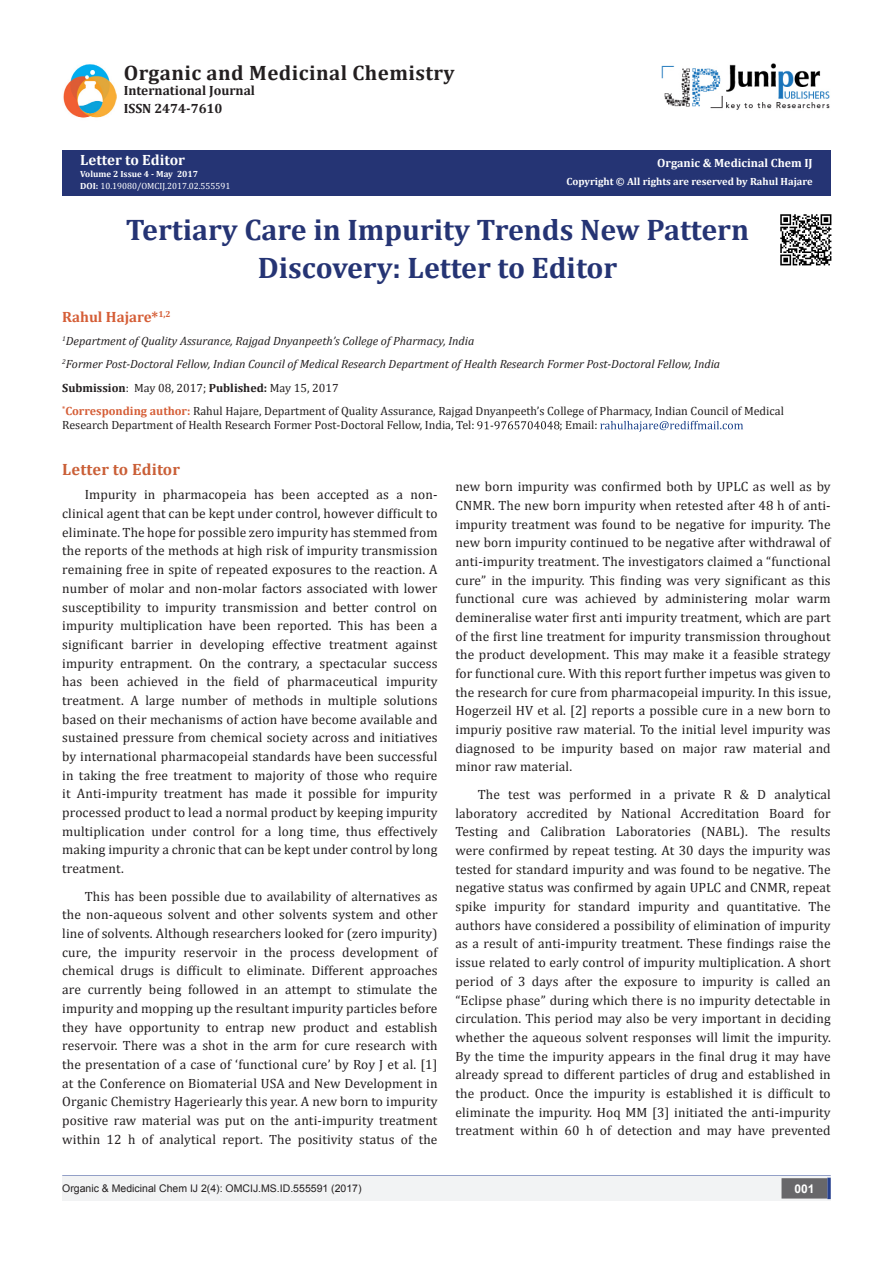
<style>
.page{position:relative;width:893px;height:1263px;background:#fff}
.page>*{position:absolute;margin:0;border:0;box-sizing:border-box;transform-origin:0 0}
.t1{font:700 29.85px/37.3px "Cambria";color:#253474;text-align:center}
.t2{font:700 20.85px "Cambria";letter-spacing:.02em;color:#231f20}
.t3{font:700 16.5px "Cambria";letter-spacing:.01em;color:#ca5f37}
.t4{font:700 15px "Cambria";color:#d55e37}
.t5{font:700 15px "Cambria";color:#fff}
.t6{font:13.5px/18.8px "Cambria";letter-spacing:.01em;color:#231f20;text-align:justify}
.t7{font:700 13.5px "Cambria";color:#231f20}
.t8{font:12px/14.4px "Cambria";color:#231f20}
.t9{font:italic 12px "Cambria";color:#231f20}
.t10{font:700 12px "Cambria";color:#fff}
.t11{font:700 12px "Arial";color:#fff}
.t12{font:10.5px "Arial";color:#231f20}
.t13{font:700 10.5px "Cambria";color:#fff}
.t14{font:9px "Cambria";color:#fff}
.t15{font:700 9px "Cambria";color:#fff}
.s1{font-weight:700}
.s2{font-weight:700;color:#d55e37}
</style>
<div class="page">
<div style="left:62px;top:150px;width:768px;height:45px;background:#253474"></div>
<div style="left:472px;top:150px;width:359px;height:45px;background:#253474"></div>
<svg style="left:477px;top:421px;width:82px;height:8px"></svg>
<svg style="left:600px;top:421px;width:143px;height:11px"></svg>
<hr style="left:62px;top:1175px;width:769px;height:1px;background:#253f8e">
<div style="left:62px;top:1176px;width:441px;height:25px;background:#f2f3f4"></div>
<div style="left:503px;top:1176px;width:328px;height:25px;background:#f2f3f4"></div>
<div style="left:782px;top:1179px;width:45px;height:19px;background:#68676a"></div>
<div style="left:781px;top:1178px;width:46px;height:20px;border:2px solid #68676a"></div>
<svg style="left:827px;top:1178px;width:4px;height:21px"></svg>
<img style="left:662px;top:63px;width:168px;height:47px">
<img style="left:63px;top:64px;width:54px;height:54px">
<img style="left:780px;top:214px;width:52px;height:52px">
<p class="t2" style="left:124px;top:58px;width:332px">Organic and Medicinal Chemistry</p>
<p class="t7" style="left:124px;top:80px;width:133px">International Journal</p>
<p class="t7" style="left:124px;top:98px;width:100px">ISSN 2474-7610</p>
<p class="t5" style="left:80px;top:149px;width:106px">Letter to Editor</p>
<p class="t15" style="left:80px;top:168px;width:119px">Volume 2 Issue 4 - May 2017</p>
<p class="t14" style="left:80px;top:181px;width:152px"><span class="s1">DOI:</span> 10.19080/OMCIJ.2017.02.555591</p>
<p class="t10" style="left:657px;top:154px;width:157px">Organic &amp; Medicinal Chem IJ</p>
<p class="t13" style="left:567px;top:174px;width:248px">Copyright © All rights are reserved by Rahul Hajare</p>
<p class="t1" style="left:126px;top:211px;width:625px">Tertiary Care in Impurity Trends New Pattern<br>Discovery: Letter to Editor</p>
<p class="t4" style="left:62px;top:306px;width:110px">Rahul Hajare*<sup>1,2</sup></p>
<p class="t9" style="left:62px;top:332px;width:414px"><sup>1</sup>Department of Quality Assurance, Rajgad Dnyanpeeth’s College of Pharmacy, India</p>
<p class="t9" style="left:62px;top:356px;width:659px"><sup>2</sup>Former Post-Doctoral Fellow, Indian Council of Medical Research Department of Health Research Former Post-Doctoral Fellow, India</p>
<p class="t8" style="left:62px;top:380px;width:278px"><span class="s1">Submission</span>: May 08, 2017; <span class="s1">Published:</span> May 15, 2017</p>
<p class="t8" style="left:62px;top:404px;width:723px"><sup>*</sup><span class="s2">Corresponding author:</span> Rahul Hajare, Department of Quality Assurance, Rajgad Dnyanpeeth’s College of Pharmacy, Indian Council of Medical<br>Research Department of Health Research Former Post-Doctoral Fellow, India, Tel:</p>
<p class="t8" style="left:559px;top:418px;width:40px">; Email:</p>
<p class="t3" style="left:62px;top:457px;width:119px">Letter to Editor</p>
<p class="t6" style="left:62px;top:485px;width:377px;text-indent:22px">Impurity in pharmacopeia has been accepted as a non&shy;clinical agent that can be kept under control, however difficult to eliminate. The hope for possible zero impurity has stemmed from the reports of the methods at high risk of impurity transmission remaining free in spite of repeated exposures to the reaction. A number of molar and non-molar factors associated with lower susceptibility to impurity transmission and better control on impurity multiplication have been reported. This has been a significant barrier in developing effective treatment against impurity entrapment. On the contrary, a spectacular success has been achieved in the field of pharmaceutical impurity treatment. A large number of methods in multiple solutions based on their mechanisms of action have become available and sustained pressure from chemical society across and initiatives by international pharmacopeial standards have been successful in taking the free treatment to majority of those who require it Anti-impurity treatment has made it possible for impurity processed product to lead a normal product by keeping impurity multiplication under control for a long time, thus effectively making impurity a chronic that can be kept under control by long treatment.</p>
<p class="t6" style="left:62px;top:887px;width:377px;text-indent:22px">This has been possible due to availability of alternatives as the non-aqueous solvent and other solvents system and other line of solvents. Although researchers looked for (zero impurity) cure, the impurity reservoir in the process development of chemical drugs is difficult to eliminate. Different approaches are currently being followed in an attempt to stimulate the impurity and mopping up the resultant impurity particles before they have opportunity to entrap new product and establish reservoir. There was a shot in the arm for cure research with the presentation of a case of ‘functional cure’ by Roy J et al. [1] at the Conference on Biomaterial USA and New Development in Organic Chemistry Hageriearly this year. A new born to impurity positive raw material was put on the anti-impurity treatment within 12 h of analytical report. The positivity status of the</p>
<p class="t6" style="left:455px;top:477px;width:377px">new born impurity was confirmed both by UPLC as well as by CNMR. The new born impurity when retested after 48 h of anti&shy;impurity treatment was found to be negative for impurity. The new born impurity continued to be negative after withdrawal of anti-impurity treatment. The investigators claimed a “functional cure” in the impurity. This finding was very significant as this functional cure was achieved by administering molar warm demineralise water first anti impurity treatment, which are part of the first line treatment for impurity transmission throughout the product development. This may make it a feasible strategy for functional cure. With this report further impetus was given to the research for cure from pharmacopeial impurity. In this issue, Hogerzeil HV et al. [2] reports a possible cure in a new born to impuriy positive raw material. To the initial level impurity was diagnosed to be impurity based on major raw material and minor raw material.</p>
<p class="t6" style="left:455px;top:785px;width:377px;text-indent:22px">The test was performed in a private R &amp; D analytical laboratory accredited by National Accreditation Board for Testing and Calibration Laboratories (NABL). The results were confirmed by repeat testing. At 30 days the impurity was tested for standard impurity and was found to be negative. The negative status was confirmed by again UPLC and CNMR, repeat spike impurity for standard impurity and quantitative. The authors have considered a possibility of elimination of impurity as a result of anti-impurity treatment. These findings raise the issue related to early control of impurity multiplication. A short period of 3 days after the exposure to impurity is called an “Eclipse phase” during which there is no impurity detectable in circulation. This period may also be very important in deciding whether the aqueous solvent responses will limit the impurity.<br>By the time the impurity appears in the final drug it may have already spread to different particles of drug and established in the product. Once the impurity is established it is difficult to eliminate the impurity. Hoq MM [3] initiated the anti-impurity treatment within 60 h of detection and may have prevented</p>
<p class="t12" style="left:62px;top:1182px;width:301px">Organic &amp; Medicinal Chem IJ 2(4): OMCIJ.MS.ID.555591 (2017)</p>
<p class="t11" style="left:794px;top:1180px;width:22px">001</p>
</div>
